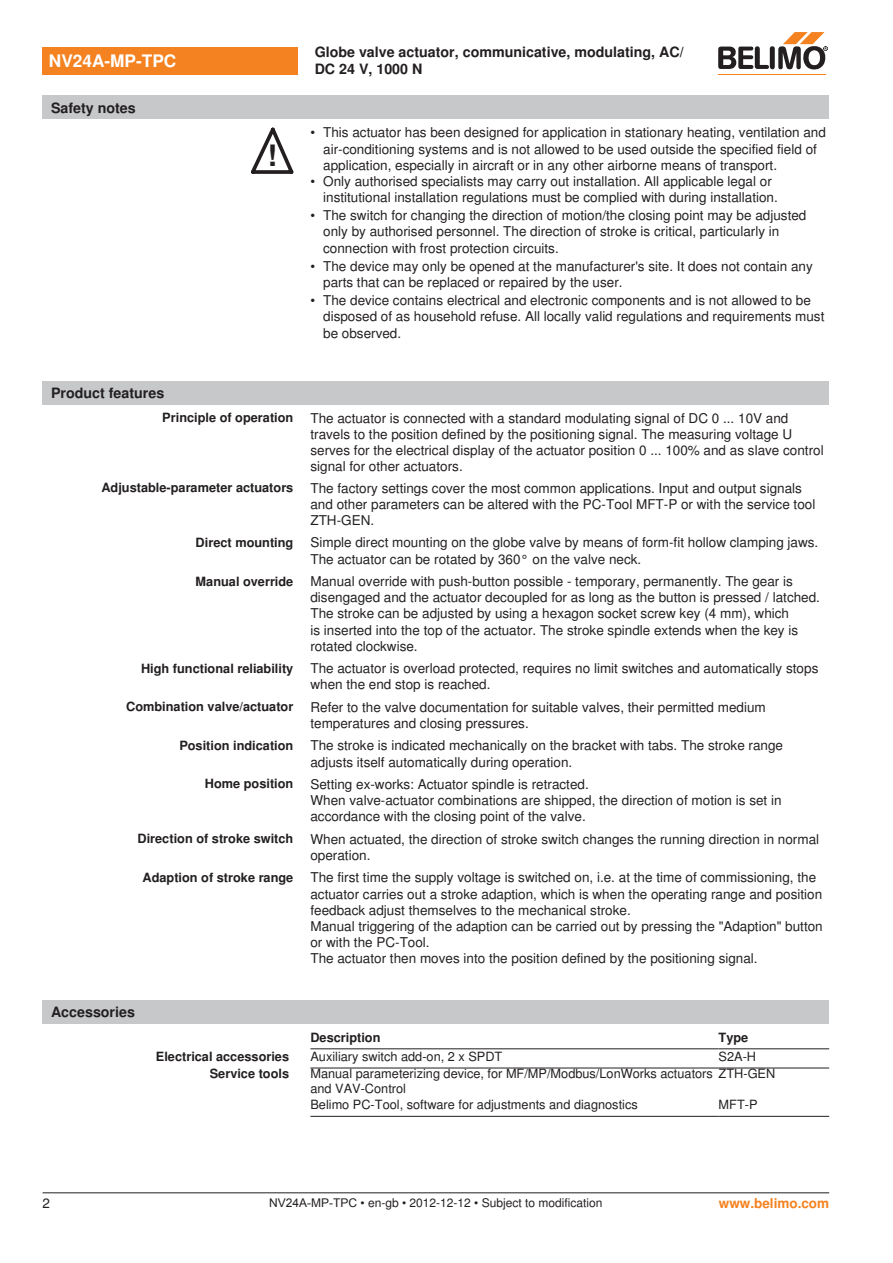
<style>
.page{position:relative;width:893px;height:1263px;background:#fff}
.page>*{position:absolute;margin:0;border:0;box-sizing:border-box;transform-origin:0 0}
.t1{font:700 29.55px "Nimbus Sans BEL";color:#231f20}
.t2{font:700 17.25px "Nimbus Sans BEL";color:#fff}
.t3{font:700 14.25px/17.1px "Nimbus Sans BEL";color:#231f20}
.t4{font:13.5px/16.2px "Nimbus Sans BEL";color:#231f20}
.t5{font:700 13.5px "Nimbus Sans BEL";color:#f58220}
.t6{font:700 12.75px "Nimbus Sans BEL";color:#231f20}
.t7{font:12.75px/15.6px "Nimbus Sans BEL";color:#231f20}
.t8{font:12px "Nimbus Sans BEL";color:#231f20}
.s1{font-family:"Arial"}
</style>
<div class="page">
<svg style="left:251px;top:128px;width:42px;height:46px"></svg>
<div style="left:43px;top:381px;width:786px;height:23px;background:#c7c8ca"></div>
<div style="left:43px;top:1000px;width:786px;height:24px;background:#c7c8ca"></div>
<hr style="left:310px;top:1048px;width:409px;height:1px;background:#231f20">
<hr style="left:719px;top:1048px;width:110px;height:1px;background:#231f20">
<hr style="left:310px;top:1068px;width:409px;height:1px;background:#231f20">
<hr style="left:719px;top:1068px;width:110px;height:1px;background:#231f20">
<hr style="left:310px;top:1116px;width:409px;height:1px;background:#231f20">
<hr style="left:719px;top:1116px;width:110px;height:1px;background:#231f20">
<div style="left:43px;top:47px;width:255px;height:27px;background:#f58220"></div>
<hr style="left:718px;top:74px;width:107px;height:1px;background:#f58220">
<svg style="left:718px;top:32px;width:110px;height:38px"></svg>
<div style="left:43px;top:96px;width:786px;height:23px;background:#c7c8ca"></div>
<hr style="left:43px;top:1192px;width:786px;height:1px;background:#231f20">
<p class="t2" style="left:49px;top:51px;width:129px">NV24A-MP-TPC</p>
<p class="t3" style="left:315px;top:44px;width:371px">Globe valve actuator, communicative, modulating, AC/<br>DC 24 V, 1000 N</p>
<p class="t3" style="left:51px;top:100px;width:86px">Safety notes</p>
<h1 class="t1" style="left:267px;top:138px;width:11px">!</h1>
<p class="t4" style="left:323px;top:125px;width:504px;text-indent:-13px">• This actuator has been designed for application in stationary heating, ventilation and air-conditioning systems and is not allowed to be used outside the specified field of application, especially in aircraft or in any other airborne means of transport.</p>
<p class="t4" style="left:323px;top:173px;width:456px;text-indent:-13px">• Only authorised specialists may carry out installation. All applicable legal or institutional installation regulations must be complied with during installation.</p>
<p class="t4" style="left:323px;top:208px;width:485px;text-indent:-13px">• The switch for changing the direction of motion/the closing point may be adjusted only by authorised personnel. The direction of stroke is critical, particularly in connection with frost protection circuits.</p>
<p class="t4" style="left:323px;top:258px;width:491px;text-indent:-13px">• The device may only be opened at the manufacturer's site. It does not contain any parts that can be replaced or repaired by the user.</p>
<p class="t4" style="left:323px;top:293px;width:503px;text-indent:-13px">• The device contains electrical and electronic components and is not allowed to be disposed of as household refuse. All locally valid regulations and requirements must be observed.</p>
<p class="t3" style="left:51px;top:385px;width:115px">Product features</p>
<p class="t6" style="left:162px;top:410px;width:133px">Principle of operation</p>
<p class="t4" style="left:310px;top:410px;width:515px">The actuator is connected with a standard modulating signal of DC 0 ... 10V and travels to the position defined by the positioning signal. The measuring voltage U serves for the electrical display of the actuator position 0 ... 100% and as slave control signal for other actuators.</p>
<p class="t6" style="left:101px;top:480px;width:194px">Adjustable-parameter actuators</p>
<p class="t4" style="left:310px;top:480px;width:506px">The factory settings cover the most common applications. Input and output signals and other parameters can be altered with the PC-Tool MFT-P or with the service tool<br>ZTH-GEN.</p>
<p class="t6" style="left:196px;top:535px;width:99px">Direct mounting</p>
<p class="t4" style="left:310px;top:535px;width:509px">Simple direct mounting on the globe valve by means of form-fit hollow clamping jaws.<br>The actuator can be rotated by 360° on the valve neck.</p>
<p class="t6" style="left:196px;top:573px;width:99px">Manual override</p>
<p class="t4" style="left:310px;top:573px;width:511px">Manual override with push-button possible - temporary, permanently. The gear is disengaged and the actuator decoupled for as long as the button is pressed / latched.<br>The stroke can be adjusted by using a hexagon socket screw key (4 mm), which<br>is inserted into the top of the actuator. The stroke spindle extends when the key is rotated clockwise.</p>
<p class="t6" style="left:141px;top:661px;width:154px">High functional reliability</p>
<p class="t4" style="left:310px;top:661px;width:509px">The actuator is overload protected, requires no limit switches and automatically stops when the end stop is reached.</p>
<p class="t6" style="left:126px;top:699px;width:169px">Combination valve/actuator</p>
<p class="t4" style="left:310px;top:699px;width:457px">Refer to the valve documentation for suitable valves, their permitted medium temperatures and closing pressures.</p>
<p class="t6" style="left:179px;top:738px;width:116px">Position indication</p>
<p class="t4" style="left:310px;top:738px;width:474px">The stroke is indicated mechanically on the bracket with tabs. The stroke range adjusts itself automatically during operation.</p>
<p class="t6" style="left:205px;top:776px;width:90px">Home position</p>
<p class="t4" style="left:310px;top:776px;width:473px">Setting ex-works: Actuator spindle is retracted.<br>When valve-actuator combinations are shipped, the direction of motion is set in accordance with the closing point of the valve.</p>
<p class="t6" style="left:138px;top:831px;width:157px">Direction of stroke switch</p>
<p class="t4" style="left:310px;top:831px;width:510px">When actuated, the direction of stroke switch changes the running direction in normal operation.</p>
<p class="t6" style="left:142px;top:870px;width:152px">Adaption of stroke range</p>
<p class="t4" style="left:310px;top:870px;width:514px">The first time the supply voltage is switched on, i.e. at the time of commissioning, the actuator carries out a stroke adaption, which is when the operating range and position feedback adjust themselves to the mechanical stroke.<br>Manual triggering of the adaption can be carried out by pressing the "Adaption" button or with the PC-Tool.<br>The actuator then moves into the position defined by the positioning signal.</p>
<p class="t3" style="left:51px;top:1004px;width:85px">Accessories</p>
<p class="t6" style="left:310px;top:1030px;width:72px">Description</p>
<p class="t6" style="left:719px;top:1030px;width:31px">Type</p>
<p class="t6" style="left:156px;top:1049px;width:135px">Electrical accessories</p>
<p class="t7" style="left:310px;top:1049px;width:194px">Auxiliary switch add-on, 2 x SPDT</p>
<p class="t7" style="left:719px;top:1049px;width:39px">S2A-H</p>
<p class="t6" style="left:210px;top:1066px;width:81px">Service tools</p>
<p class="t7" style="left:310px;top:1066px;width:466px">Manual parameterizing device, for MF/MP/Modbus/LonWorks actuators ZTH-GEN and VAV-Control<br>Belimo PC-Tool, software for adjustments and diagnostics</p>
<p class="t7" style="left:719px;top:1097px;width:40px">MFT-P</p>
<p class="t4" style="left:43px;top:1196px;width:9px">2</p>
<p class="t8" style="left:269px;top:1196px;width:335px"><span class="s1">NV24A-MP-TPC</span> • en-gb • 2012-12-12 • Subject to modification</p>
<p class="t5" style="left:719px;top:1195px;width:112px">www.belimo.com</p>
</div>
